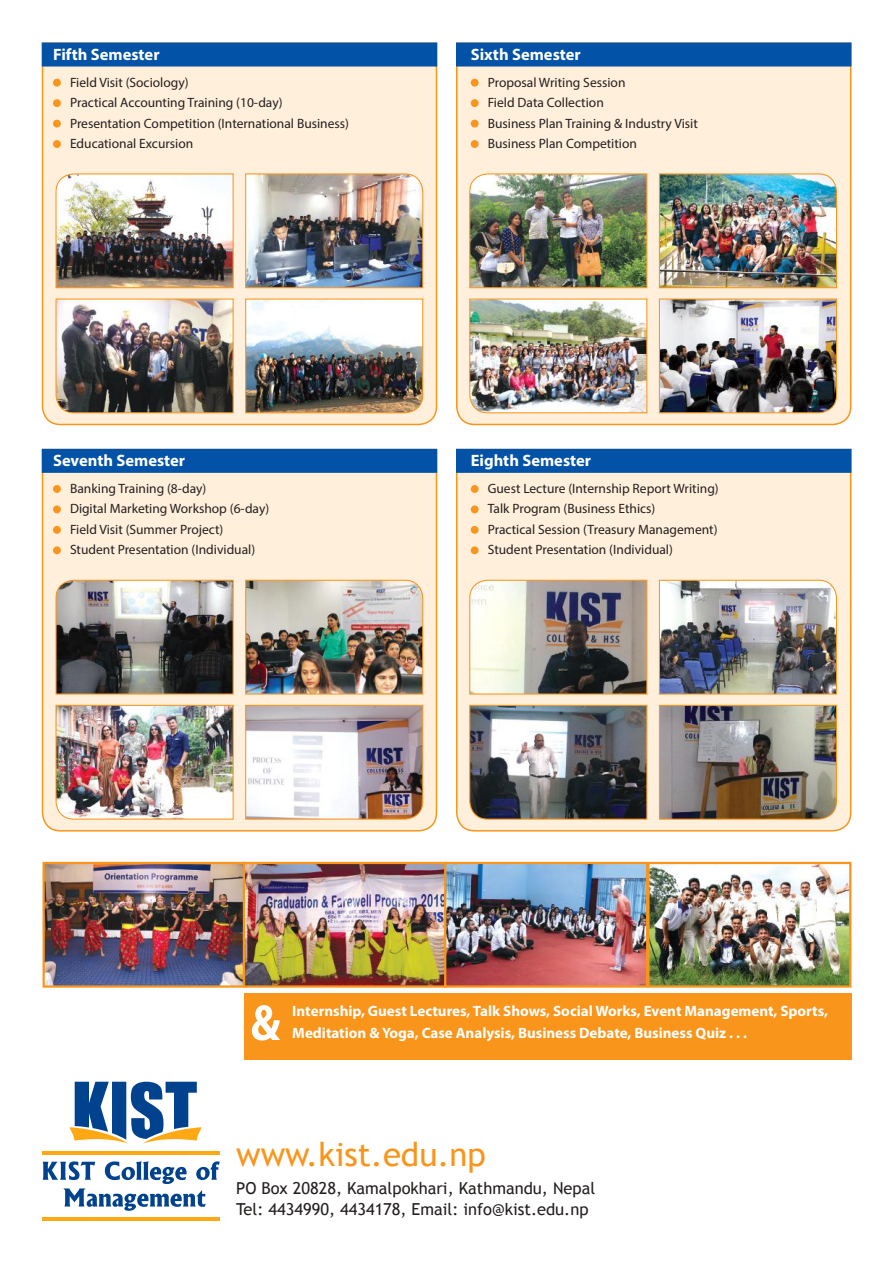
<style>
.page{position:relative;width:893px;height:1263px;background:#fff}
.page>*{position:absolute;margin:0;border:0;box-sizing:border-box;transform-origin:0 0}
.t1{font:33px "Trebuchet MS";color:#f9951b}
.t2{font:16.5px/21px "Trebuchet MS";color:#241f1f}
.t3{font:700 16.5px "Myriad Pro";color:#fff}
.t4{font:700 15px/21.6px "Myriad Pro";color:#fff}
.t5{font:13.5px/20.4px "Myriad Pro";color:#241f1f}
</style>
<div class="page">
<div style="left:244px;top:993px;width:607px;height:67px;background:#f9951b"></div>
<div style="left:41px;top:42px;width:397px;height:384px;background:#ffefdb"></div>
<div style="left:41px;top:448px;width:397px;height:384px;background:#ffefdb"></div>
<div style="left:456px;top:42px;width:396px;height:384px;background:#ffefdb"></div>
<div style="left:456px;top:448px;width:396px;height:384px;background:#ffefdb"></div>
<div style="left:42px;top:43px;width:395px;height:24px;background:#0252a7;border:2px solid #0252a7"></div>
<div style="left:42px;top:449px;width:395px;height:24px;background:#0252a7;border:2px solid #0252a7"></div>
<div style="left:456px;top:43px;width:395px;height:24px;background:#0252a7;border:2px solid #0252a7"></div>
<div style="left:456px;top:449px;width:395px;height:24px;background:#0252a7;border:2px solid #0252a7"></div>
<img style="left:55px;top:173px;width:179px;height:116px">
<img style="left:55px;top:579px;width:179px;height:116px">
<img style="left:469px;top:173px;width:179px;height:116px">
<img style="left:469px;top:579px;width:179px;height:116px">
<img style="left:245px;top:173px;width:179px;height:116px">
<img style="left:245px;top:579px;width:179px;height:116px">
<img style="left:658px;top:173px;width:180px;height:116px">
<img style="left:658px;top:579px;width:180px;height:116px">
<img style="left:55px;top:298px;width:179px;height:116px">
<img style="left:55px;top:704px;width:179px;height:116px">
<img style="left:469px;top:298px;width:179px;height:116px">
<img style="left:469px;top:704px;width:179px;height:116px">
<img style="left:245px;top:298px;width:179px;height:116px">
<img style="left:245px;top:704px;width:179px;height:116px">
<img style="left:658px;top:298px;width:180px;height:116px">
<img style="left:658px;top:704px;width:180px;height:116px">
<div style="left:53px;top:79px;width:8px;height:8px;background:#f9951b;border-radius:50%"></div>
<div style="left:53px;top:99px;width:8px;height:8px;background:#f9951b;border-radius:50%"></div>
<div style="left:53px;top:120px;width:8px;height:7px;background:#f9951b;border-radius:50%"></div>
<div style="left:53px;top:140px;width:8px;height:8px;background:#f9951b;border-radius:50%"></div>
<div style="left:53px;top:485px;width:8px;height:8px;background:#f9951b;border-radius:50%"></div>
<div style="left:53px;top:505px;width:8px;height:8px;background:#f9951b;border-radius:50%"></div>
<div style="left:53px;top:526px;width:8px;height:8px;background:#f9951b;border-radius:50%"></div>
<div style="left:53px;top:546px;width:8px;height:8px;background:#f9951b;border-radius:50%"></div>
<div style="left:471px;top:79px;width:8px;height:8px;background:#f9951b;border-radius:50%"></div>
<div style="left:471px;top:99px;width:8px;height:8px;background:#f9951b;border-radius:50%"></div>
<div style="left:471px;top:120px;width:8px;height:7px;background:#f9951b;border-radius:50%"></div>
<div style="left:471px;top:140px;width:8px;height:8px;background:#f9951b;border-radius:50%"></div>
<div style="left:471px;top:485px;width:8px;height:8px;background:#f9951b;border-radius:50%"></div>
<div style="left:471px;top:505px;width:8px;height:8px;background:#f9951b;border-radius:50%"></div>
<div style="left:471px;top:526px;width:8px;height:8px;background:#f9951b;border-radius:50%"></div>
<div style="left:471px;top:546px;width:8px;height:8px;background:#f9951b;border-radius:50%"></div>
<hr style="left:43px;top:1151px;width:177px;height:4px;background:#fea814">
<hr style="left:43px;top:1217px;width:177px;height:3px;background:#fea814">
<svg style="left:70px;top:1082px;width:131px;height:61px"></svg>
<svg style="left:43px;top:1161px;width:177px;height:50px"></svg>
<img style="left:46px;top:865px;width:599px;height:120px">
<div style="left:43px;top:862px;width:204px;height:126px;border:2px solid #f9951b"></div>
<div style="left:243px;top:862px;width:204px;height:126px;border:2px solid #f9951b"></div>
<div style="left:444px;top:862px;width:204px;height:126px;border:2px solid #f9951b"></div>
<img style="left:650px;top:865px;width:198px;height:120px">
<div style="left:647px;top:862px;width:204px;height:126px;border:2px solid #f9951b"></div>
<svg style="left:252px;top:1005px;width:28px;height:35px"></svg>
<p class="t3" style="left:53px;top:43px;width:108px">Fifth Semester</p>
<p class="t5" style="left:70px;top:72px;width:281px">Field Visit (Sociology)<br>Practical Accounting Training (10-day)<br>Presentation Competition (International Business)<br>Educational Excursion</p>
<p class="t3" style="left:53px;top:450px;width:134px">Seventh Semester</p>
<p class="t5" style="left:70px;top:478px;width:201px">Banking Training (8-day)<br>Digital Marketing Workshop (6-day)<br>Field Visit (Summer Project)<br>Student Presentation (Individual)</p>
<p class="t3" style="left:471px;top:43px;width:112px">Sixth Semester</p>
<p class="t5" style="left:488px;top:72px;width:212px">Proposal Writing Session<br>Field Data Collection<br>Business Plan Training &amp; Industry Visit<br>Business Plan Competition</p>
<p class="t3" style="left:471px;top:450px;width:122px">Eighth Semester</p>
<p class="t5" style="left:488px;top:478px;width:232px">Guest Lecture (Internship Report Writing)<br>Talk Program (Business Ethics)<br>Practical Session (Treasury Management)<br>Student Presentation (Individual)</p>
<p class="t4" style="left:292px;top:1000px;width:537px">Internship, Guest Lectures, Talk Shows, Social Works, Event Management, Sports,<br>Meditation &amp; Yoga, Case Analysis, Business Debate, Business Quiz . . .</p>
<h1 class="t1" style="left:236px;top:1135px;width:251px">www.kist.edu.np</h1>
<p class="t2" style="left:236px;top:1178px;width:361px">PO Box 20828, Kamalpokhari, Kathmandu, Nepal<br>Tel: 4434990, 4434178, Email: info@kist.edu.np</p>
</div>
